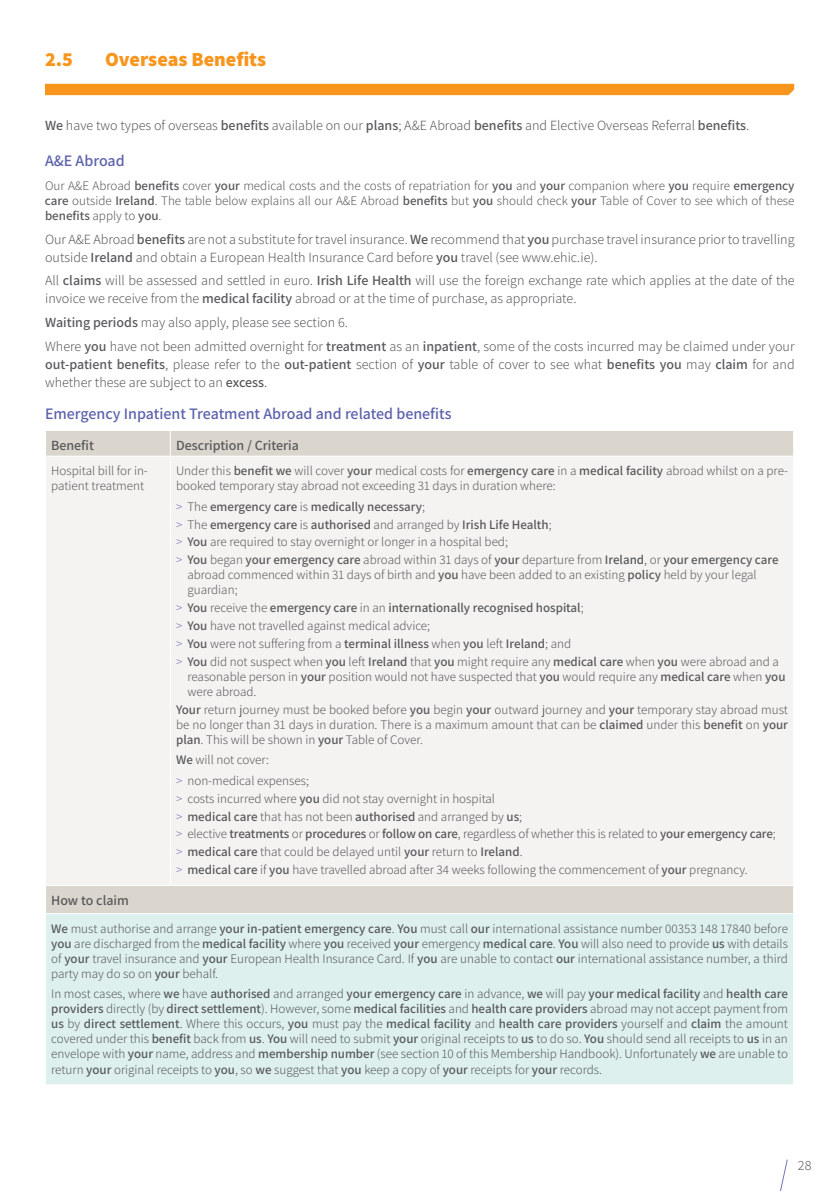
<style>
.page{position:relative;width:840px;height:1191px;background:#fff}
.page>*{position:absolute;margin:0;border:0;box-sizing:border-box;transform-origin:0 0}
.t1{font:800 20px "Assistant";color:#f8951d}
.t2{font:600 16px "Assistant";color:#5c62ac}
.t3{font:300 14px/18px "Assistant";color:#58595b}
.t4{font:600 14px "Assistant";color:#58595b}
.t5{font:300 13px/15px "Assistant";color:#58595b}
.t6{font:600 13px/17.8px "Assistant";color:#58595b}
.s1{font-weight:600}
.s2{font-weight:300;color:#7778b9}
.s3{font-weight:300}
.s4{color:#7778b9}
</style>
<div class="page">
<div style="left:45px;top:84px;width:748px;height:11px;background:#f8951d"></div>
<div style="left:46px;top:431px;width:746px;height:482px;background:#dad5cd"></div>
<div style="left:46px;top:456px;width:746px;height:429px;background:#f5f3f1"></div>
<div style="left:45px;top:913px;width:748px;height:171px;background:#ddf0ed"></div>
<hr style="left:45px;top:914px;width:1px;height:170px;background:#fff">
<hr style="left:45px;top:913px;width:125px;height:1px;background:#fff">
<hr style="left:170px;top:913px;width:623px;height:1px;background:#fff">
<hr style="left:792px;top:914px;width:1px;height:170px;background:#fff">
<hr style="left:45px;top:455px;width:125px;height:1px;background:#fff">
<hr style="left:170px;top:455px;width:623px;height:1px;background:#fff">
<hr style="left:170px;top:456px;width:1px;height:429px;background:#fff">
<svg style="left:170px;top:431px;width:1px;height:24px"></svg>
<svg style="left:792px;top:431px;width:1px;height:24px"></svg>
<hr style="left:46px;top:885px;width:124px;height:1px;background:#fff">
<hr style="left:170px;top:885px;width:622px;height:1px;background:#fff">
<svg style="left:792px;top:886px;width:1px;height:27px"></svg>
<svg style="left:780px;top:1159px;width:8px;height:32px"></svg>
<h1 class="t1" style="left:45px;top:45px;width:29px">2.5</h1>
<h1 class="t1" style="left:105px;top:45px;width:162px">Overseas Benefits</h1>
<p class="t3" style="left:45px;top:116px;width:705px"><span class="s1">We</span> have two types of overseas <span class="s1">benefits</span> available on our <span class="s1">plans</span>; A&amp;E Abroad <span class="s1">benefits</span> and Elective Overseas Referral <span class="s1">benefits</span>.</p>
<p class="t2" style="left:45px;top:150px;width:81px">A&amp;E Abroad</p>
<p class="t5" style="left:45px;top:177px;width:750px;text-align:justify">Our A&amp;E Abroad <span class="s1">benefits</span> cover <span class="s1">your</span> medical costs and the costs of repatriation for <span class="s1">you</span> and <span class="s1">your</span> companion where <span class="s1">you</span> require <span class="s1">emergency care</span> outside <span class="s1">Ireland</span>. The table below explains all our A&amp;E Abroad <span class="s1">benefits</span> but <span class="s1">you</span> should check <span class="s1">your</span> Table of Cover to see which of these <span class="s1">benefits</span> apply to <span class="s1">you</span>.</p>
<p class="t3" style="left:45px;top:229px;width:750px">Our A&amp;E Abroad <span class="s1">benefits</span> are not a substitute for travel insurance. <span class="s1">We</span> recommend that <span class="s1">you</span> purchase travel insurance prior to travelling outside <span class="s1">Ireland</span> and obtain a European Health Insurance Card before <span class="s1">you</span> travel (see www.ehic.ie).</p>
<p class="t3" style="left:45px;top:271px;width:750px">All <span class="s1">claims</span> will be assessed and settled in euro. <span class="s1">Irish Life Health</span> will use the foreign exchange rate which applies at the date of the invoice we receive from the <span class="s1">medical facility</span> abroad or at the time of purchase, as appropriate.</p>
<p class="t3" style="left:45px;top:310px;width:750px;line-height:23.6px"><span class="s1">Waiting periods</span> may also apply, please see section 6.<br>Where <span class="s1">you</span> have not been admitted overnight for <span class="s1">treatment</span> as an <span class="s1">inpatient</span>, some of the costs incurred may be claimed under your</p>
<p class="t3" style="left:45px;top:354px;width:750px"><span class="s1">out-patient benefits</span>, please refer to the <span class="s1">out-patient</span> section of <span class="s1">your</span> table of cover to see what <span class="s1">benefits you</span> may <span class="s1">claim</span> for and whether these are subject to an <span class="s1">excess</span>.</p>
<p class="t2" style="left:45px;top:402px;width:408px">Emergency Inpatient Treatment Abroad and related benefits</p>
<p class="t4" style="left:51px;top:436px;width:44px">Benefit</p>
<p class="t4" style="left:176px;top:436px;width:124px">Description / Criteria</p>
<p class="t5" style="left:51px;top:462px;width:98px">Hospital bill for in&shy;patient treatment</p>
<p class="t5" style="left:176px;top:462px;width:613px">Under this <span class="s1">benefit we</span> will cover <span class="s1">your</span> medical costs for <span class="s1">emergency care</span> in a <span class="s1">medical facility</span> abroad whilst on a pre&shy;booked temporary stay abroad not exceeding 31 days in duration where:</p>
<p class="t6" style="left:176px;top:497px;width:603px"><span class="s2">&gt;</span> <span class="s3">The</span> emergency care <span class="s3">is</span> medically necessary<span class="s3">;<br></span><span class="s2">&gt;</span> <span class="s3">The</span> emergency care <span class="s3">is</span> authorised <span class="s3">and arranged by</span> Irish Life Health<span class="s3">;<br></span><span class="s2">&gt;</span> You <span class="s3">are required to stay overnight or longer in a hospital bed;<br></span><span class="s2">&gt;</span> You <span class="s3">began</span> your emergency care <span class="s3">abroad within 31 days of</span> your <span class="s3">departure from</span> Ireland<span class="s3">, or</span> your emergency care</p>
<p class="t5" style="left:187px;top:567px;width:570px">abroad commenced within 31 days of birth and <span class="s1">you</span> have been added to an existing <span class="s1">policy</span> held by your legal guardian;</p>
<p class="t5" style="left:176px;top:598px;width:604px;line-height:17.8px"><span class="s4">&gt;</span> <span class="s1">You</span> receive the <span class="s1">emergency care</span> in an <span class="s1">internationally recognised hospital</span>;<br><span class="s4">&gt;</span> <span class="s1">You</span> have not travelled against medical advice;<br><span class="s4">&gt;</span> <span class="s1">You</span> were not suffering from a <span class="s1">terminal illness</span> when <span class="s1">you</span> left <span class="s1">Ireland</span>; and<br><span class="s4">&gt;</span> <span class="s1">You</span> did not suspect when <span class="s1">you</span> left <span class="s1">Ireland</span> that <span class="s1">you</span> might require any <span class="s1">medical care</span> when <span class="s1">you</span> were abroad and a</p>
<p class="t5" style="left:187px;top:668px;width:599px">reasonable person in <span class="s1">your</span> position would not have suspected that <span class="s1">you</span> would require any <span class="s1">medical care</span> when <span class="s1">you </span>were abroad.</p>
<p class="t5" style="left:176px;top:701px;width:613px;text-align:justify"><span class="s1">Your</span> return journey must be booked before <span class="s1">you</span> begin <span class="s1">your</span> outward journey and <span class="s1">your</span> temporary stay abroad must be no longer than 31 days in duration. There is a maximum amount that can be <span class="s1">claimed</span> under this <span class="s1">benefit</span> on <span class="s1">your plan</span>. This will be shown in <span class="s1">your</span> Table of Cover.</p>
<p class="t5" style="left:176px;top:749px;width:134px;line-height:20.6px"><span class="s1">We</span> will not cover:<br><span class="s4">&gt;</span> non-medical expenses;</p>
<p class="t5" style="left:176px;top:789px;width:600px;line-height:17.8px"><span class="s4">&gt;</span> costs incurred where <span class="s1">you</span> did not stay overnight in hospital<br><span class="s4">&gt;</span> <span class="s1">medical care</span> that has not been <span class="s1">authorised</span> and arranged by <span class="s1">us</span>;<br><span class="s4">&gt;</span> elective <span class="s1">treatments</span> or <span class="s1">procedures</span> or <span class="s1">follow on care</span>, regardless of whether this is related to <span class="s1">your emergency care</span>; <span class="s4">&gt;</span> <span class="s1">medical care</span> that could be delayed until <span class="s1">your</span> return to <span class="s1">Ireland</span>.<br><span class="s4">&gt;</span> <span class="s1">medical care</span> if <span class="s1">you</span> have travelled abroad after 34 weeks following the commencement of <span class="s1">your</span> pregnancy.</p>
<p class="t4" style="left:51px;top:891px;width:79px">How to claim</p>
<p class="t5" style="left:51px;top:920px;width:738px;text-align:justify"><span class="s1">We</span> must authorise and arrange <span class="s1">your in-patient emergency care</span>. <span class="s1">You</span> must call <span class="s1">our</span> international assistance number 00353 148 17840 before <span class="s1">you</span> are discharged from the <span class="s1">medical facility</span> where <span class="s1">you</span> received <span class="s1">your</span> emergency <span class="s1">medical care</span>. <span class="s1">You</span> will also need to provide <span class="s1">us</span> with details of <span class="s1">your</span> travel insurance and <span class="s1">your</span> European Health Insurance Card. If <span class="s1">you</span> are unable to contact <span class="s1">our</span> international assistance number, a third party may do so on <span class="s1">your</span> behalf.</p>
<p class="t5" style="left:51px;top:986px;width:738px;text-align:justify">In most cases, where <span class="s1">we</span> have <span class="s1">authorised</span> and arranged <span class="s1">your emergency care</span> in advance, <span class="s1">we</span> will pay <span class="s1">your medical facility</span> and <span class="s1">health care providers</span> directly (by <span class="s1">direct settlement</span>). However, some <span class="s1">medical facilities</span> and <span class="s1">health care providers</span> abroad may not accept payment from <span class="s1">us</span> by <span class="s1">direct settlement</span>. Where this occurs, <span class="s1">you</span> must pay the <span class="s1">medical facility</span> and <span class="s1">health care providers</span> yourself and <span class="s1">claim</span> the amount covered under this <span class="s1">benefit</span> back from <span class="s1">us</span>. <span class="s1">You</span> will need to submit <span class="s1">your</span> original receipts to <span class="s1">us</span> to do so. <span class="s1">You</span> should send all receipts to <span class="s1">us</span> in an envelope with <span class="s1">your</span> name, address and <span class="s1">membership number</span> (see section 10 of this Membership Handbook). Unfortunately <span class="s1">we</span> are unable to return <span class="s1">your</span> original receipts to <span class="s1">you</span>, so <span class="s1">we</span> suggest that <span class="s1">you</span> keep a copy of <span class="s1">your</span> receipts for <span class="s1">your</span> records.</p>
<p class="t3" style="left:797px;top:1156px;width:15px">28</p>
</div>
